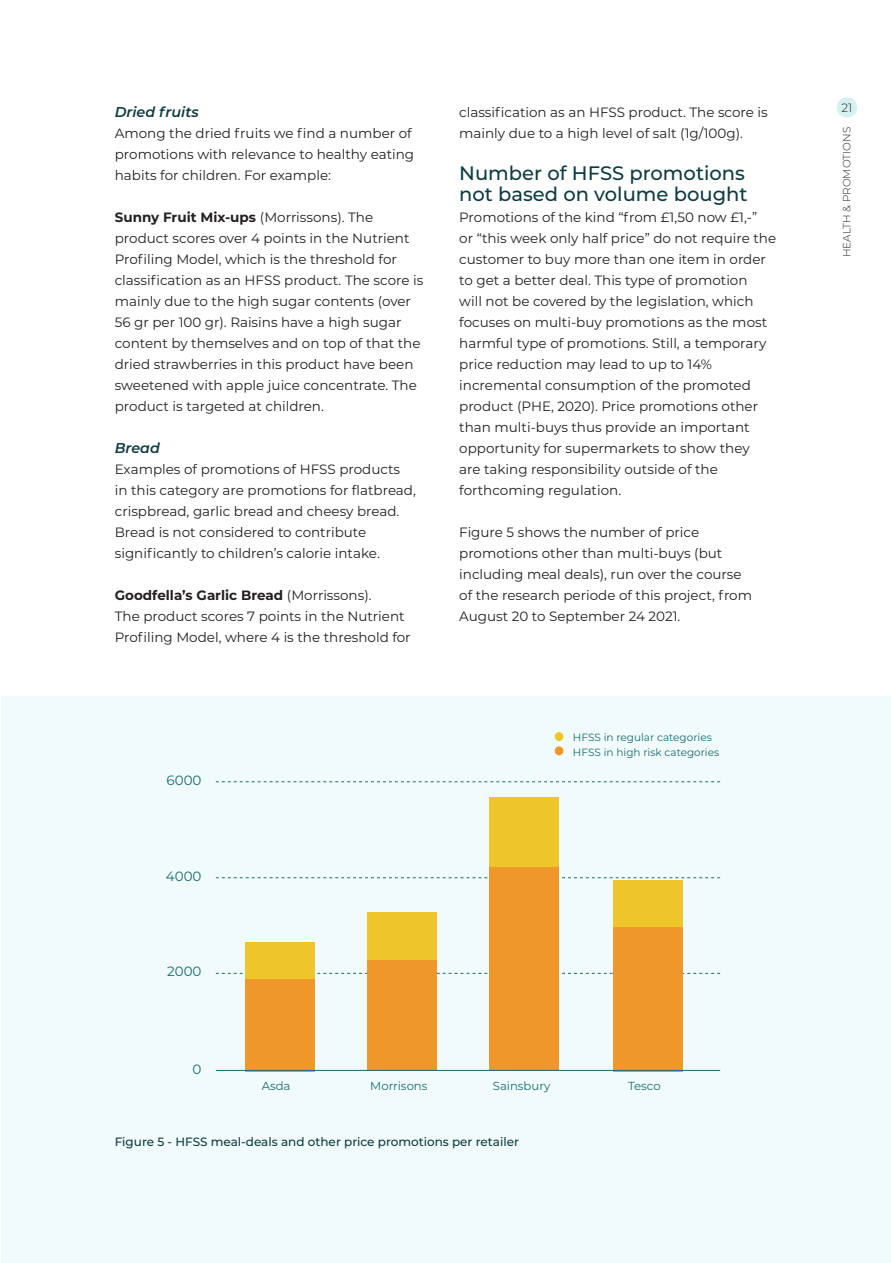
<style>
.page{position:relative;width:893px;height:1263px;background:#fff}
.page>*{position:absolute;margin:0;border:0;box-sizing:border-box;transform-origin:0 0}
.Kopje{font:500 19.5px/21px "Montserrat";color:#0d3b40}
.Subkopje{font:italic 600 14.25px "Montserrat";color:#0d3b40}
.platte_tekst{font:13.5px/21px "Montserrat";color:#231f20}
.t1{font:13.5px "Montserrat";color:#176b73}
.Figuur_1{font:500 12px "Montserrat";color:#0d3b40}
.t2{font:300 12px "Montserrat";color:#231f20}
.t3{font:11.7px "Montserrat";color:#176b73}
.t4{font:10.5px "Montserrat";color:#176b73}
.t5{font:300 10.5px "Montserrat";color:#231f20}
.s1{font-weight:700}
</style>
<div class="page">
<div style="left:837px;top:97px;width:20px;height:21px;background:#d4f2f2;border-radius:50%"></div>
<div style="left:2px;top:697px;width:889px;height:566px;background:#f2fbfb"></div>
<svg style="left:216px;top:973px;width:504px;height:1px"></svg>
<svg style="left:216px;top:877px;width:504px;height:1px"></svg>
<svg style="left:216px;top:781px;width:504px;height:1px"></svg>
<div style="left:555px;top:732px;width:8px;height:9px;background:#edc62b;border-radius:50%"></div>
<div style="left:555px;top:746px;width:8px;height:9px;background:#f0972b;border-radius:50%"></div>
<div style="left:245px;top:942px;width:70px;height:83px;background:#edc62b"></div>
<div style="left:245px;top:979px;width:70px;height:92px;background:#f0972b"></div>
<div style="left:368px;top:912px;width:69px;height:104px;background:#edc62b"></div>
<div style="left:368px;top:960px;width:69px;height:111px;background:#f0972b"></div>
<div style="left:613px;top:880px;width:69px;height:47px;background:#edc62b"></div>
<div style="left:490px;top:797px;width:69px;height:71px;background:#edc62b"></div>
<div style="left:613px;top:927px;width:69px;height:144px;background:#f0972b"></div>
<div style="left:490px;top:867px;width:69px;height:204px;background:#f0972b"></div>
<hr style="left:216px;top:1070px;width:504px;height:1px;background:#176b73">
<p class="Subkopje" style="left:115px;top:102px;width:85px">Dried fruits</p>
<p class="t2" style="left:841px;top:99px;width:12px">21</p>
<p class="platte_tekst" style="left:115px;top:122px;width:301px">Among the dried fruits we find a number of promotions with relevance to healthy eating habits for children. For example:</p>
<p class="platte_tekst" style="left:115px;top:206px;width:310px"><span class="s1">Sunny Fruit Mix-ups</span> (Morrissons). The product scores over 4 points in the Nutrient Profiling Model, which is the threshold for classification as an HFSS product. The score is mainly due to the high sugar contents (over 56 gr per 100 gr). Raisins have a high sugar content by themselves and on top of that the dried strawberries in this product have been sweetened with apple juice concentrate. The product is targeted at children.</p>
<p class="Subkopje" style="left:115px;top:438px;width:47px">Bread</p>
<p class="platte_tekst" style="left:115px;top:458px;width:303px">Examples of promotions of HFSS products in this category are promotions for flatbread, crispbread, garlic bread and cheesy bread.<br>Bread is not considered to contribute significantly to children’s calorie intake.</p>
<p class="platte_tekst" style="left:115px;top:584px;width:297px"><span class="s1">Goodfella’s Garlic Bread</span> (Morrissons).<br>The product scores 7 points in the Nutrient<br>Profiling Model, where 4 is the threshold for</p>
<p class="platte_tekst" style="left:459px;top:101px;width:310px">classification as an HFSS product. The score is mainly due to a high level of salt (1g/100g).</p>
<p class="Kopje" style="left:459px;top:162px;width:290px">Number of HFSS promotions not based on volume bought</p>
<p class="platte_tekst" style="left:459px;top:206px;width:318px">Promotions of the kind “from £1,50 now £1,-”<br>or “this week only half price” do not require the customer to buy more than one item in order to get a better deal. This type of promotion<br>will not be covered by the legislation, which focuses on multi-buy promotions as the most harmful type of promotions. Still, a temporary price reduction may lead to up to 14% incremental consumption of the promoted product (PHE, 2020). Price promotions other than multi-buys thus provide an important opportunity for supermarkets to show they<br>are taking responsibility outside of the forthcoming regulation.</p>
<p class="platte_tekst" style="left:459px;top:521px;width:294px">Figure 5 shows the number of price promotions other than multi-buys (but including meal deals), run over the course of the research periode of this project, from August 20 to September 24 2021.</p>
<p class="t5" style="left:839px;top:257px;width:132px;rotate:-90deg">HEALTH &amp; PROMOTIONS</p>
<p class="t1" style="left:167px;top:770px;width:37px">6000</p>
<p class="t1" style="left:166px;top:866px;width:37px">4000</p>
<p class="t1" style="left:167px;top:962px;width:36px">2000</p>
<p class="t1" style="left:193px;top:1059px;width:10px">0</p>
<p class="t4" style="left:573px;top:730px;width:140px">HFSS in regular categories</p>
<p class="t4" style="left:573px;top:745px;width:148px">HFSS in high risk categories</p>
<p class="t3" style="left:262px;top:1078px;width:30px">Asda</p>
<p class="t3" style="left:370px;top:1078px;width:59px">Morrisons</p>
<p class="t3" style="left:493px;top:1078px;width:59px">Sainsbury</p>
<p class="t3" style="left:628px;top:1078px;width:34px">Tesco</p>
<p class="Figuur_1" style="left:115px;top:1133px;width:406px">Figure 5 - HFSS meal-deals and other price promotions per retailer</p>
</div>
